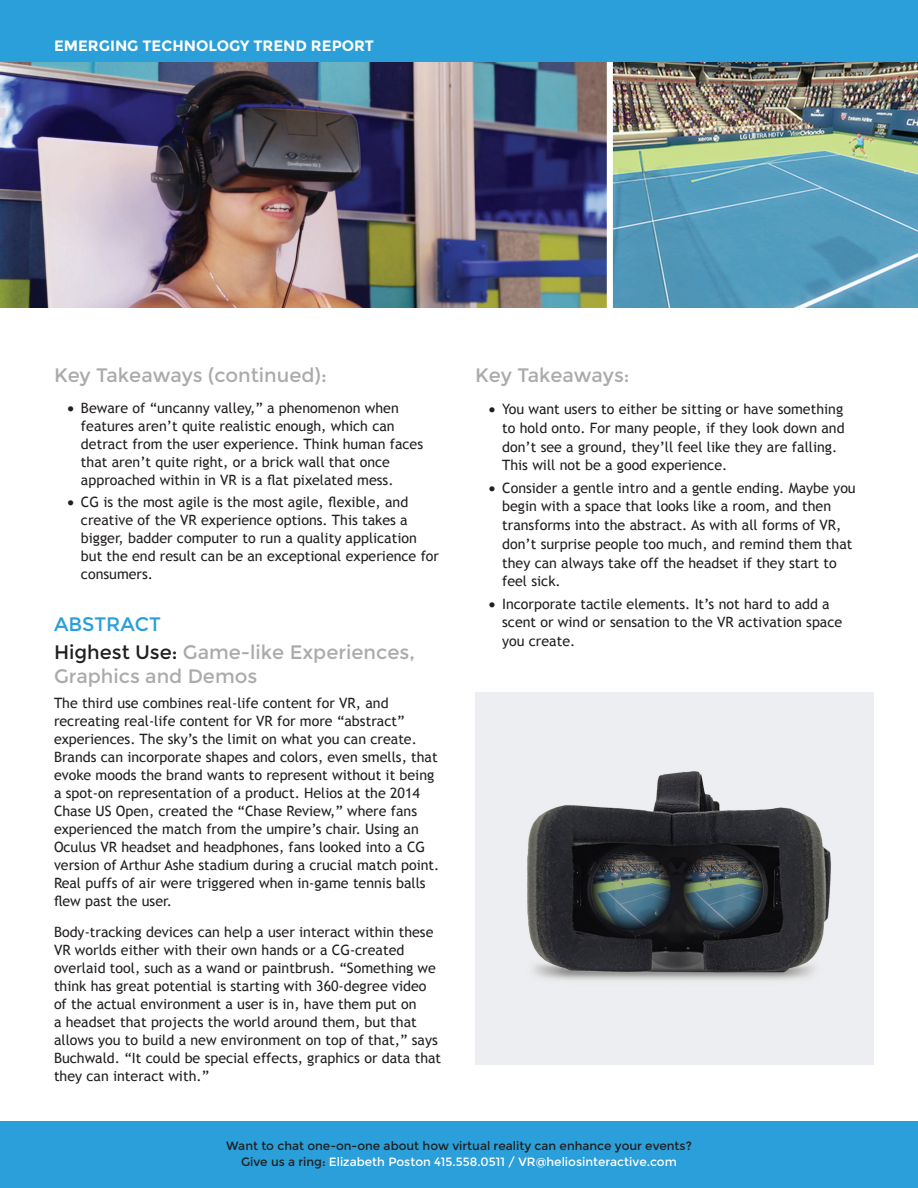
<style>
.page{position:relative;width:918px;height:1188px;background:#fff}
.page>*{position:absolute;margin:0;border:0;box-sizing:border-box;transform-origin:0 0}
.t1{font:19.5px/27.8px "Montserrat";color:#aaabab}
.t2{font:700 15px "Montserrat";color:#fff}
.t3{font:14.25px/18px "Trebuchet MS";color:#231f20}
.t4{font:12px/16.5px "Montserrat";color:#231f20;text-align:center}
.s1{color:#2a9fd9}
.s2{color:#231f20}
.s3{color:#fff}
</style>
<div class="page">
<div style="left:0;top:0;width:918px;height:63px;background:#2a9fd9"></div>
<div style="left:0;top:1122px;width:918px;height:66px;background:#2a9fd9"></div>
<img style="left:0;top:63px;width:918px;height:245px">
<img style="left:475px;top:693px;width:398px;height:371px">
<p class="t2" style="left:54px;top:36px;width:322px">EMERGING TECHNOLOGY TREND REPORT</p>
<h1 class="t1" style="left:54px;top:361px;width:274px">Key Takeaways (continued):</h1>
<p class="t3" style="left:81px;top:399px;width:344px;text-indent:-13px">• Beware of “uncanny valley,” a phenomenon when features aren’t quite realistic enough, which can detract from the user experience. Think human faces that aren’t quite right, or a brick wall that once approached within in VR is a flat pixelated mess.</p>
<p class="t3" style="left:81px;top:493px;width:360px;text-indent:-13px">• CG is the most agile is the most agile, flexible, and creative of the VR experience options. This takes a bigger, badder computer to run a quality application but the end result can be an exceptional experience for consumers.</p>
<h1 class="t1" style="left:54px;top:611px;width:362px"><span class="s1">ABSTRACT<br></span><span class="s2">Highest Use:</span> Game-like Experiences,</h1>
<h1 class="t1" style="left:54px;top:662px;width:205px">Graphics and Demos</h1>
<p class="t3" style="left:54px;top:694px;width:387px">The third use combines real-life content for VR, and recreating real-life content for VR for more “abstract” experiences. The sky’s the limit on what you can create.<br>Brands can incorporate shapes and colors, even smells, that evoke moods the brand wants to represent without it being a spot-on representation of a product. Helios at the 2014<br>Chase US Open, created the “Chase Review,” where fans experienced the match from the umpire’s chair. Using an Oculus VR headset and headphones, fans looked into a CG version of Arthur Ashe stadium during a crucial match point.<br>Real puffs of air were triggered when in-game tennis balls flew past the user.</p>
<p class="t3" style="left:54px;top:923px;width:389px">Body-tracking devices can help a user interact within these VR worlds either with their own hands or a CG-created overlaid tool, such as a wand or paintbrush. “Something we think has great potential is starting with 360-degree video of the actual environment a user is in, have them put on<br>a headset that projects the world around them, but that allows you to build a new environment on top of that,” says Buchwald. “It could be special effects, graphics or data that they can interact with.”</p>
<h1 class="t1" style="left:475px;top:361px;width:156px">Key Takeaways:</h1>
<p class="t3" style="left:502px;top:400px;width:344px;line-height:18.8px;text-indent:-13px">• You want users to either be sitting or have something to hold onto. For many people, if they look down and don’t see a ground, they’ll feel like they are falling.<br>This will not be a good experience.</p>
<p class="t3" style="left:502px;top:478px;width:355px;line-height:18.8px;text-indent:-13px">• Consider a gentle intro and a gentle ending. Maybe you begin with a space that looks like a room, and then transforms into the abstract. As with all forms of VR, don’t surprise people too much, and remind them that they can always take off the headset if they start to feel sick.</p>
<p class="t3" style="left:502px;top:594px;width:342px;line-height:18.8px;text-indent:-13px">• Incorporate tactile elements. It’s not hard to add a scent or wind or sensation to the VR activation space you create.</p>
<p class="t4" style="left:226px;top:1137px;width:467px">Want to chat one-on-one about how virtual reality can enhance your events?<br>Give us a ring: <span class="s3">Elizabeth Poston 415.558.0511 / VR@heliosinteractive.com</span></p>
</div>
